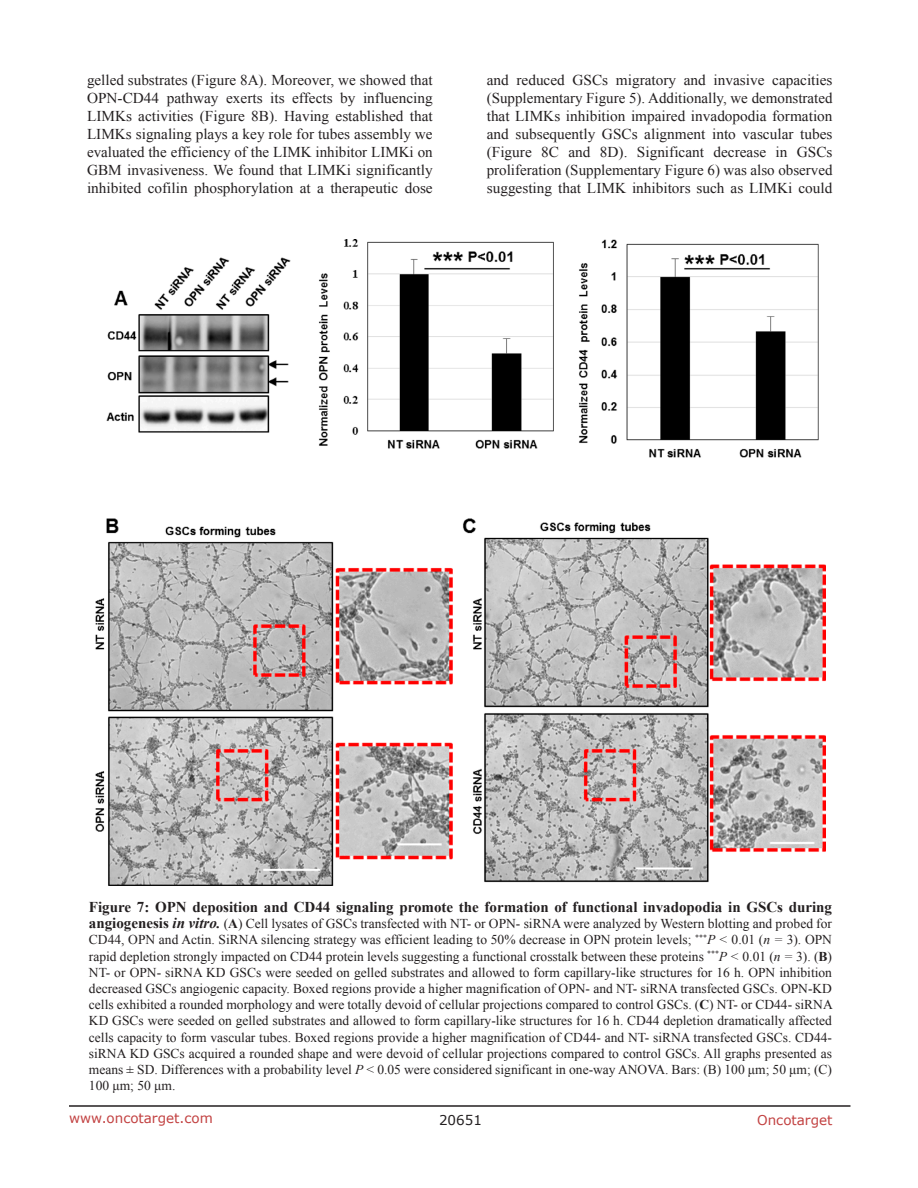
<style>
.page{position:relative;width:918px;height:1188px;background:#fff}
.page>*{position:absolute;margin:0;border:0;box-sizing:border-box;transform-origin:0 0}
.BodyText{font:15px/18px "Times New Roman";color:#231f20;text-align:justify}
.Figuretrx{font:700 15px "Times New Roman";color:#231f20}
.Figuretrx-2{font:13.5px/16.2px "Times New Roman";color:#231f20;text-align:justify}
.t1{font:13.5px "Verdana";color:#c24141}
.t2{font:13.5px "Verdana";color:#231f20}
.s1{font-weight:700;font-size:15px}
.s2{font-weight:700;font-style:italic;font-size:15px}
.s3{font-weight:700}
.s4{font-style:italic}
</style>
<div class="page">
<hr style="left:69px;top:1105px;width:781px;height:2px;background:#231f20">
<img style="left:96px;top:240px;width:729px;height:645px">
<p class="BodyText" style="left:87px;top:71px;width:347px">gelled substrates (Figure 8A). Moreover, we showed that OPN-CD44 pathway exerts its effects by influencing LIMKs activities (Figure 8B). Having established that LIMKs signaling plays a key role for tubes assembly we evaluated the efficiency of the LIMK inhibitor LIMKi on GBM invasiveness. We found that LIMKi significantly inhibited cofilin phosphorylation at a therapeutic dose</p>
<p class="BodyText" style="left:487px;top:71px;width:347px">and reduced GSCs migratory and invasive capacities (Supplementary Figure 5). Additionally, we demonstrated that LIMKs inhibition impaired invadopodia formation and subsequently GSCs alignment into vascular tubes (Figure 8C and 8D). Significant decrease in GSCs proliferation (Supplementary Figure 6) was also observed suggesting that LIMK inhibitors such as LIMKi could</p>
<p class="Figuretrx" style="left:89px;top:897px;width:745px">Figure 7: OPN deposition and CD44 signaling promote the formation of functional invadopodia in GSCs during</p>
<p class="Figuretrx-2" style="left:89px;top:915px;width:745px"><span class="s1">angiogenesis</span> <span class="s2">in vitro.</span> (<span class="s3">A</span>) Cell lysates of GSCs transfected with NT- or OPN- siRNA were analyzed by Western blotting and probed for CD44, OPN and Actin. SiRNA silencing strategy was efficient leading to 50% decrease in OPN protein levels; <sup>***</sup><span class="s4">P &lt;</span> 0.01 (<span class="s4">n =</span> 3). OPN rapid depletion strongly impacted on CD44 protein levels suggesting a functional crosstalk between these proteins <sup>***</sup><span class="s4">P &lt;</span> 0.01 (<span class="s4">n =</span> 3). (<span class="s3">B</span>)<br>NT- or OPN- siRNA KD GSCs were seeded on gelled substrates and allowed to form capillary-like structures for 16 h. OPN inhibition decreased GSCs angiogenic capacity. Boxed regions provide a higher magnification of OPN- and NT- siRNA transfected GSCs. OPN-KD cells exhibited a rounded morphology and were totally devoid of cellular projections compared to control GSCs. (<span class="s3">C</span>) NT- or CD44- siRNA KD GSCs were seeded on gelled substrates and allowed to form capillary-like structures for 16 h. CD44 depletion dramatically affected cells capacity to form vascular tubes. Boxed regions provide a higher magnification of CD44- and NT- siRNA transfected GSCs. CD44- siRNA KD GSCs acquired a rounded shape and were devoid of cellular projections compared to control GSCs. All graphs presented as means ± SD. Differences with a probability level <span class="s4">P</span> &lt; 0.05 were considered significant in one-way ANOVA. Bars: (B) 100 μm; 50 μm; (C)<br>100 μm; 50 μm.</p>
<p class="t1" style="left:69px;top:1109px;width:145px">www.oncotarget.com</p>
<p class="t2" style="left:439px;top:1111px;width:44px">20651</p>
<p class="t1" style="left:757px;top:1111px;width:77px">Oncotarget</p>
</div>
